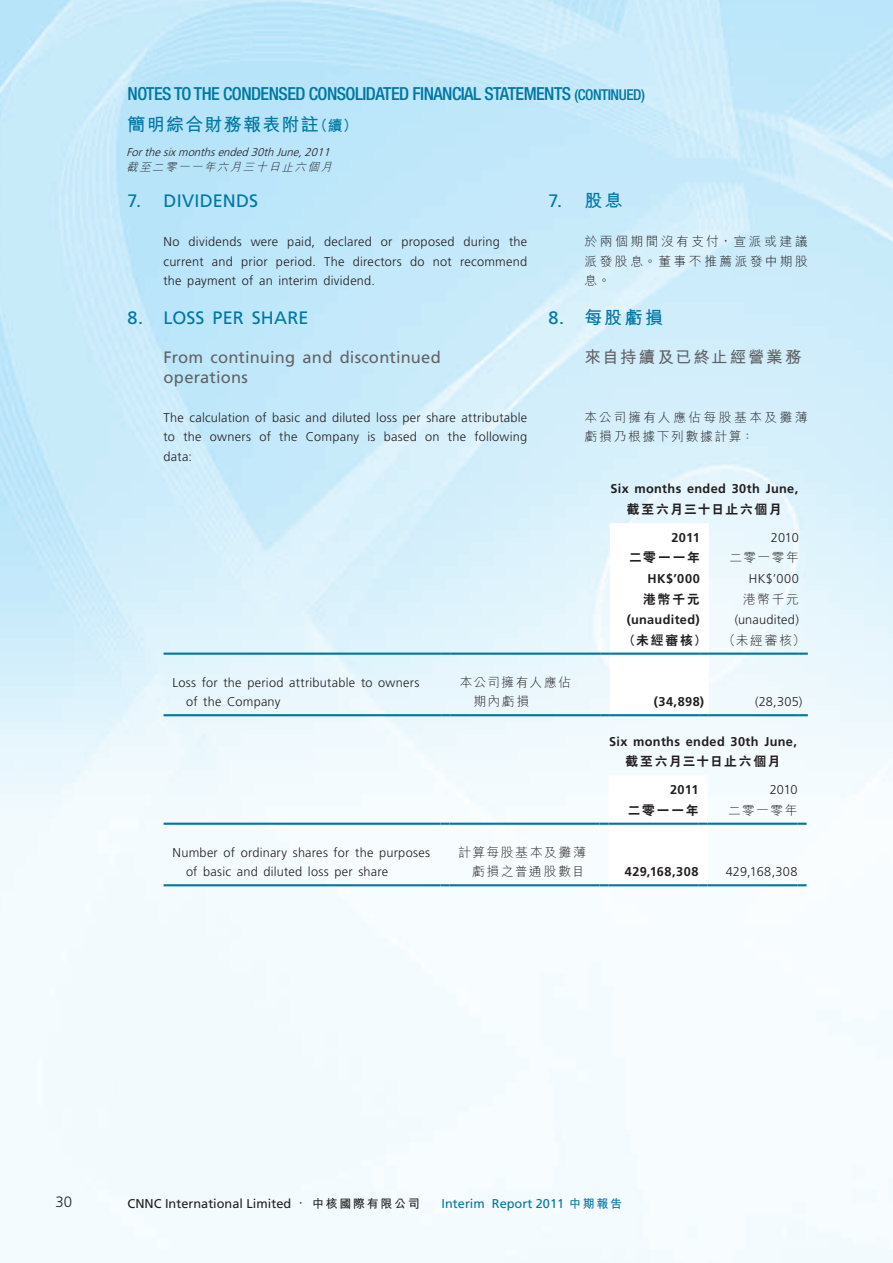
<style>
.page{position:relative;width:893px;height:1263px;background:#fff}
.page>*{position:absolute;margin:0;border:0;box-sizing:border-box;transform-origin:0 0}
.t1{font:500 condensed 18px "Helvetica Neue LT Std";letter-spacing:-.03em;color:#0076a3}
.t2{font:18px "Frutiger LT Std";letter-spacing:.01em;color:#0076a3}
.t3{font:700 18px "M Hei HK";letter-spacing:.07em;color:#0076a3}
.t4{font:16.5px/19.5px "Frutiger LT Std";letter-spacing:.01em;color:#636366}
.t5{font:700 16.5px "M Hei HK";letter-spacing:.105em;color:#636366}
.t6{font:300 15px "Frutiger LT Std";color:#231f20}
.t7{font:300 12.75px/19.5px "Frutiger LT Std";letter-spacing:.02em;color:#231f20;text-align:justify}
.t8{font:300 12.75px/19.5px "M Hei HK";letter-spacing:.145em;color:#231f20;text-align:right}
.t9{font:700 12.75px "Frutiger LT Std";letter-spacing:.025em;color:#231f20}
.t10{font:800 12.75px "C Hei 2 HK";letter-spacing:.14em;color:#231f20}
.t11{font:12.75px "Frutiger LT Std";color:#231f20}
.t12{font:12.75px "Frutiger LT Std";color:#0076a3}
.t13{font:300 12.75px/19.5px "M Hei HK";letter-spacing:.12em;color:#231f20}
.t14{font:italic 300 11.25px "Frutiger LT Std";color:#231f20}
.t15{font:italic 300 11.25px "M Hei HK";color:#231f20}
.s1{font-size:15px}
.s2{font-family:"M Hei HK";font-weight:700}
.s3{font-family:"Frutiger LT Std";font-weight:400}
.s4{font-weight:300;font-size:16.5px}
.s5{font-family:"M Hei HK";font-weight:700;font-size:12px}
</style>
<div class="page">
<hr style="left:164px;top:653px;width:278px;height:2px;background:#0076a3">
<svg style="left:442px;top:653px;width:9px;height:2px"></svg>
<hr style="left:451px;top:653px;width:150px;height:2px;background:#0076a3">
<hr style="left:709px;top:653px;width:90px;height:2px;background:#0076a3">
<svg style="left:799px;top:653px;width:9px;height:2px"></svg>
<hr style="left:164px;top:714px;width:278px;height:2px;background:#0076a3">
<svg style="left:442px;top:714px;width:9px;height:2px"></svg>
<hr style="left:451px;top:714px;width:150px;height:2px;background:#0076a3">
<svg style="left:601px;top:523px;width:108px;height:193px"></svg>
<hr style="left:709px;top:714px;width:90px;height:2px;background:#0076a3">
<svg style="left:799px;top:714px;width:9px;height:2px"></svg>
<hr style="left:164px;top:823px;width:277px;height:2px;background:#0076a3">
<svg style="left:441px;top:823px;width:9px;height:2px"></svg>
<hr style="left:450px;top:823px;width:150px;height:2px;background:#0076a3">
<hr style="left:708px;top:823px;width:90px;height:2px;background:#0076a3">
<svg style="left:798px;top:823px;width:9px;height:2px"></svg>
<hr style="left:164px;top:884px;width:277px;height:2px;background:#0076a3">
<svg style="left:441px;top:884px;width:9px;height:2px"></svg>
<hr style="left:450px;top:884px;width:150px;height:2px;background:#0076a3">
<svg style="left:600px;top:775px;width:108px;height:111px"></svg>
<hr style="left:708px;top:884px;width:90px;height:2px;background:#0076a3">
<svg style="left:798px;top:884px;width:9px;height:2px"></svg>
<h1 class="t1" style="left:128px;top:82px;width:519px">NOTES TO THE CONDENSED CONSOLIDATED FINANCIAL STATEMENTS <span class="s1">(CONTINUED)</span></h1>
<h1 class="t3" style="left:128px;top:111px;width:232px">簡明綜合財務報表附註<span class="s1">（續）</span></h1>
<p class="t14" style="left:126px;top:146px;width:208px">For the six months ended 30th June, 2011</p>
<p class="t15" style="left:126px;top:159px;width:211px">截至二零一一年六月三十日止六個月</p>
<h1 class="t2" style="left:128px;top:191px;width:132px">7. DIVIDENDS</h1>
<p class="t7" style="left:163px;top:232px;width:365px">No dividends were paid, declared or proposed during the current and prior period. The directors do not recommend the payment of an interim dividend.</p>
<h1 class="t2" style="left:128px;top:308px;width:183px">8. LOSS PER SHARE</h1>
<p class="t4" style="left:164px;top:348px;width:279px">From continuing and discontinued operations</p>
<p class="t7" style="left:164px;top:408px;width:365px">The calculation of basic and diluted loss per share attributable to the owners of the Company is based on the following data:</p>
<p class="t9" style="left:610px;top:481px;width:189px">Six months ended 30th June,</p>
<p class="t10" style="left:627px;top:501px;width:157px">截至六月三十日止六個月</p>
<p class="t9" style="left:671px;top:530px;width:30px">2011</p>
<p class="t7" style="left:771px;top:528px;width:29px">2010</p>
<p class="t10" style="left:629px;top:549px;width:72px">二零一一年</p>
<p class="t8" style="left:730px;top:548px;width:71px">二零一零年</p>
<p class="t9" style="left:647px;top:571px;width:54px">HK$’000</p>
<p class="t7" style="left:749px;top:569px;width:51px">HK$’000</p>
<p class="t10" style="left:643px;top:590px;width:58px">港幣千元</p>
<p class="t8" style="left:743px;top:589px;width:57px">港幣千元</p>
<p class="t9" style="left:627px;top:612px;width:74px">(unaudited)</p>
<p class="t7" style="left:735px;top:610px;width:66px">(unaudited)</p>
<p class="t10" style="left:623px;top:631px;width:85px">（未經審核）</p>
<p class="t8" style="left:723px;top:630px;width:84px">（未經審核）</p>
<p class="t7" style="left:186px;top:673px;width:235px;text-indent:-14px">Loss for the period attributable to owners of the Company</p>
<p class="t13" style="left:473px;top:672px;width:99px;text-indent:-14px">本公司擁有人應佔期內虧損</p>
<h1 class="t2" style="left:549px;top:191px;width:76px">7. <span class="s2">股息</span></h1>
<p class="t8" style="left:585px;top:231px;width:225px;text-align:justify">於兩個期間沒有支付，宣派或建議派發股息。董事不推薦派發中期股息。</p>
<h1 class="t3" style="left:549px;top:305px;width:116px"><span class="s3">8.</span> 每股虧損</h1>
<p class="t5" style="left:585px;top:345px;width:218px">來自持續及已終止經營業務</p>
<p class="t8" style="left:585px;top:407px;width:225px;text-align:left">本公司擁有人應佔每股基本及攤薄虧損乃根據下列數據計算：</p>
<p class="t9" style="left:654px;top:694px;width:52px">(34,898)</p>
<p class="t7" style="left:755px;top:692px;width:49px">(28,305)</p>
<p class="t9" style="left:609px;top:734px;width:189px">Six months ended 30th June,</p>
<p class="t10" style="left:625px;top:753px;width:157px">截至六月三十日止六個月</p>
<p class="t9" style="left:670px;top:782px;width:30px">2011</p>
<p class="t7" style="left:770px;top:780px;width:29px">2010</p>
<p class="t10" style="left:628px;top:801px;width:72px">二零一一年</p>
<p class="t8" style="left:728px;top:800px;width:71px">二零一零年</p>
<p class="t7" style="left:186px;top:843px;width:245px;text-indent:-13px">Number of ordinary shares for the purposes of basic and diluted loss per share</p>
<p class="t8" style="left:459px;top:842px;width:129px">計算每股基本及攤薄虧損之普通股數目</p>
<p class="t9" style="left:625px;top:864px;width:75px">429,168,308</p>
<p class="t7" style="left:726px;top:862px;width:73px">429,168,308</p>
<p class="t6" style="left:55px;top:1193px;width:18px">30</p>
<p class="t11" style="left:128px;top:1196px;width:294px">CNNC International Limited <span class="s4">·</span> <span class="s5">中核國際有限公司</span></p>
<p class="t12" style="left:442px;top:1196px;width:182px">Interim Report 2011 <span class="s5">中期報告</span></p>
</div>
